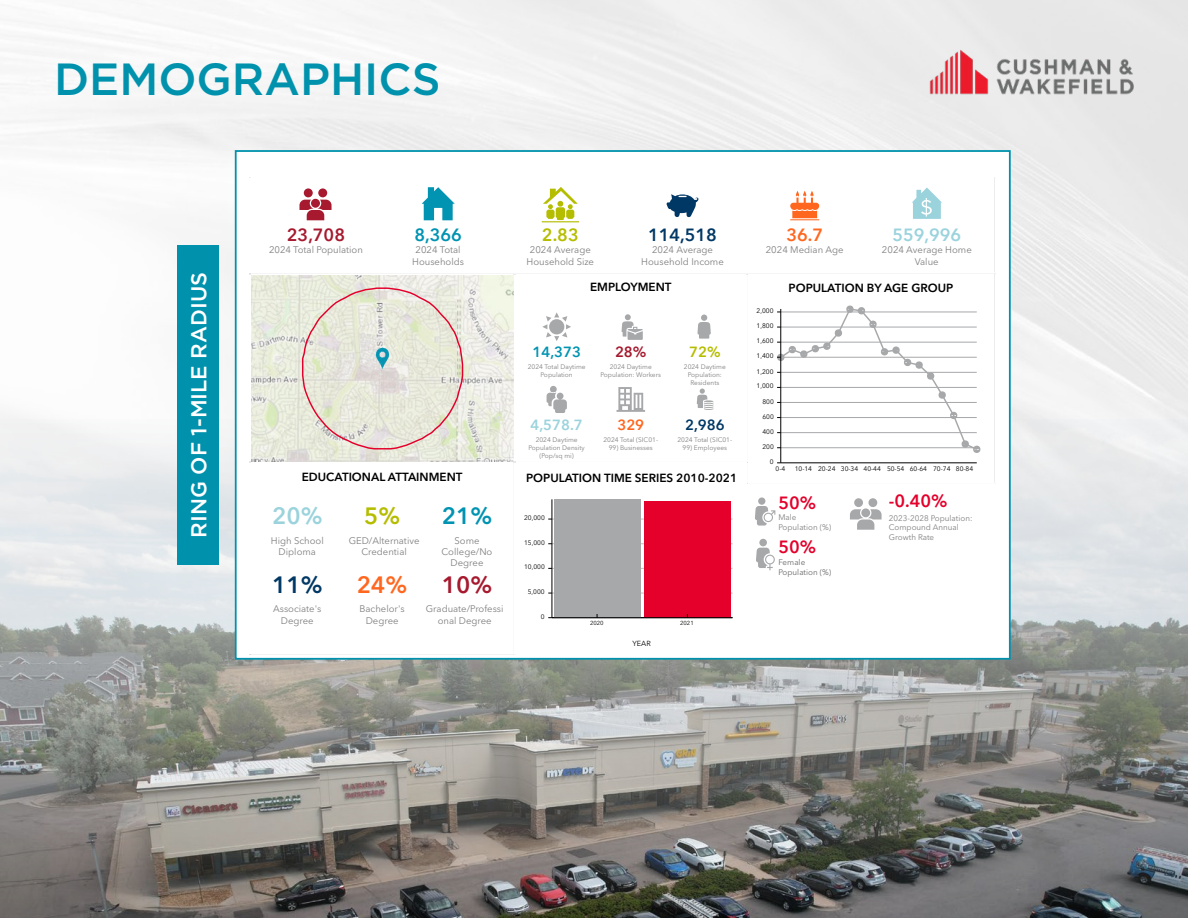
<style>
.page{position:relative;width:1188px;height:918px;background:#fff}
.page>*{position:absolute;margin:0;border:0;box-sizing:border-box;transform-origin:0 0}
.t1{font:500 45px "Gotham";color:#0092ad}
.t2{font:600 23.4px "Avenir Next LT Pro";color:#9bd3dd}
.t3{font:600 23.4px "Avenir Next LT Pro";color:#0093b2}
.t4{font:600 23.4px "Avenir Next LT Pro";color:#003865}
.t5{font:600 23.4px "Avenir Next LT Pro";color:#ff671f}
.t6{font:600 23.4px "Avenir Next LT Pro";color:#a6192e}
.t7{font:600 23.4px "Avenir Next LT Pro";color:#b5bd00}
.t8{font:500 21.6px "Gotham";color:#fff}
.t9{font:600 17.55px "Avenir Next LT Pro";color:#e4002b}
.t10{font:600 17.55px "Avenir Next LT Pro";color:#003865}
.t11{font:600 17.55px "Avenir Next LT Pro";color:#9bd3dd}
.t12{font:600 17.55px "Avenir Next LT Pro";color:#a6192e}
.t13{font:600 17.55px "Avenir Next LT Pro";color:#0093b2}
.t14{font:600 17.55px "Avenir Next LT Pro";color:#b5bd00}
.t15{font:600 17.55px "Avenir Next LT Pro";color:#ff671f}
.t16{font:600 14.7px "Avenir Next LT Pro";color:#9bd3dd}
.t17{font:600 14.7px "Avenir Next LT Pro";color:#0093b2}
.t18{font:600 14.7px "Avenir Next LT Pro";color:#003865}
.t19{font:600 14.7px "Avenir Next LT Pro";color:#a6192e}
.t20{font:600 14.7px "Avenir Next LT Pro";color:#b5bd00}
.t21{font:600 14.7px "Avenir Next LT Pro";color:#ff671f}
.t22{font:600 11.7px "Avenir Next LT Pro";color:#000}
.t23{font:9.6px/11.4px "Avenir Next LT Pro";color:#808080;text-align:center}
.t24{font:8.1px/9.6px "Avenir Next LT Pro";color:#808080}
.t25{font:8.1px/9.6px "Avenir Next LT Pro";color:#696969}
.t26{font:7.35px "Avenir Next LT Pro";color:#000}
.t27{font:6.6px/7.9px "Avenir Next LT Pro";color:#808080;text-align:center}
.t28{font:6.6px "Avenir Next LT Pro";color:#000}
.t29{font:5.85px "Avenir Next LT Pro";color:#000}
</style>
<div class="page">
<img style="left:0;top:419px;width:1188px;height:499px">
<img style="left:903px;top:49px;width:259px;height:55px">
<div style="left:236px;top:151px;width:774px;height:508px;background:#fff"></div>
<div style="left:318px;top:188px;width:9px;height:9px;background:#a6192e;border-radius:50%"></div>
<div style="left:304px;top:188px;width:9px;height:9px;background:#a6192e;border-radius:50%"></div>
<svg style="left:299px;top:200px;width:33px;height:20px"></svg>
<svg style="left:422px;top:187px;width:33px;height:33px"></svg>
<svg style="left:542px;top:187px;width:37px;height:35px"></svg>
<svg style="left:667px;top:194px;width:32px;height:23px"></svg>
<svg style="left:790px;top:191px;width:29px;height:29px"></svg>
<svg style="left:912px;top:187px;width:30px;height:32px"></svg>
<img style="left:251px;top:276px;width:263px;height:185px">
<svg style="left:302px;top:287px;width:161px;height:163px;background:#e5e0d4"></svg>
<img style="left:372px;top:347px;width:22px;height:22px">
<svg style="left:542px;top:312px;width:29px;height:29px"></svg>
<svg style="left:622px;top:314px;width:21px;height:26px"></svg>
<svg style="left:697px;top:315px;width:14px;height:24px"></svg>
<svg style="left:547px;top:386px;width:20px;height:27px"></svg>
<svg style="left:617px;top:387px;width:28px;height:25px"></svg>
<svg style="left:697px;top:389px;width:16px;height:21px"></svg>
<hr style="left:781px;top:463px;width:196px;height:1px;background:#000">
<hr style="left:780px;top:309px;width:1px;height:154px;background:#000">
<svg style="left:777px;top:305px;width:204px;height:148px"></svg>
<hr style="left:552px;top:593px;width:181px;height:1px;background:#c0c0c0">
<hr style="left:552px;top:568px;width:181px;height:1px;background:#c0c0c0">
<hr style="left:552px;top:543px;width:181px;height:1px;background:#c0c0c0">
<hr style="left:552px;top:519px;width:181px;height:1px;background:#c0c0c0">
<div style="left:554px;top:500px;width:86px;height:118px;background:#a7a8aa"></div>
<div style="left:644px;top:501px;width:87px;height:117px;background:#e4002b"></div>
<hr style="left:552px;top:617px;width:181px;height:1px;background:#000">
<hr style="left:552px;top:499px;width:1px;height:119px;background:#000">
<div style="left:758px;top:497px;width:7px;height:8px;background:#a7a8aa;border-radius:50%"></div>
<svg style="left:755px;top:506px;width:20px;height:20px"></svg>
<div style="left:759px;top:539px;width:8px;height:7px;background:#a7a8aa;border-radius:50%"></div>
<svg style="left:756px;top:548px;width:19px;height:22px"></svg>
<div style="left:868px;top:498px;width:9px;height:9px;background:#a7a8aa;border-radius:50%"></div>
<div style="left:854px;top:498px;width:9px;height:9px;background:#a7a8aa;border-radius:50%"></div>
<svg style="left:850px;top:509px;width:32px;height:21px"></svg>
<div style="left:177px;top:245px;width:42px;height:320px;background:#0092ad"></div>
<h1 class="t1" style="left:54px;top:49px;width:388px">DEMOGRAPHICS</h1>
<h3 class="t8" style="left:185px;top:538px;width:267px;rotate:-90deg">RING OF 1-MILE RADIUS</h3>
<h3 class="t12" style="left:287px;top:224px;width:60px">23,708</h3>
<p class="t23" style="left:269px;top:244px;width:95px">2024 Total Population</p>
<h3 class="t13" style="left:414px;top:224px;width:49px">8,366</h3>
<p class="t23" style="left:412px;top:244px;width:53px">2024 Total<br>Households</p>
<h3 class="t14" style="left:542px;top:224px;width:38px">2.83</h3>
<p class="t23" style="left:527px;top:244px;width:69px">2024 Average<br>Household Size</p>
<h3 class="t10" style="left:648px;top:224px;width:70px">114,518</h3>
<p class="t23" style="left:641px;top:244px;width:84px">2024 Average<br>Household Income</p>
<p class="t22" style="left:590px;top:280px;width:83px">EMPLOYMENT</p>
<p class="t22" style="left:302px;top:470px;width:162px">EDUCATIONAL ATTAINMENT</p>
<h2 class="t2" style="left:272px;top:502px;width:52px">20%</h2>
<p class="t23" style="left:271px;top:534px;width:54px">High School<br>Diploma</p>
<h2 class="t7" style="left:364px;top:502px;width:38px">5%</h2>
<p class="t23" style="left:349px;top:534px;width:72px">GED/Alternative<br>Credential</p>
<h2 class="t3" style="left:442px;top:502px;width:52px">21%</h2>
<p class="t23" style="left:442px;top:534px;width:52px">Some<br>College/No<br>Degree</p>
<h2 class="t4" style="left:272px;top:571px;width:52px">11%</h2>
<p class="t23" style="left:273px;top:603px;width:50px">Associate's<br>Degree</p>
<h2 class="t5" style="left:357px;top:571px;width:52px">24%</h2>
<p class="t23" style="left:360px;top:603px;width:47px">Bachelor's<br>Degree</p>
<h2 class="t6" style="left:442px;top:571px;width:52px">10%</h2>
<p class="t23" style="left:426px;top:603px;width:79px">Graduate/Professi onal Degree</p>
<h3 class="t17" style="left:532px;top:343px;width:50px">14,373</h3>
<p class="t27" style="left:528px;top:363px;width:59px">2024 Total Daytime<br>Population</p>
<h3 class="t19" style="left:615px;top:343px;width:33px">28%</h3>
<p class="t27" style="left:600px;top:363px;width:62px">2024 Daytime<br>Population: Workers</p>
<h3 class="t16" style="left:531px;top:416px;width:54px">4,578.7</h3>
<p class="t27" style="left:529px;top:436px;width:58px">2024 Daytime<br>Population Density (Pop/sq mi)</p>
<h3 class="t21" style="left:617px;top:416px;width:28px">329</h3>
<p class="t27" style="left:603px;top:436px;width:56px">2024 Total (SIC01-</p>
<p class="t27" style="left:609px;top:443px;width:46px">99) Businesses</p>
<h3 class="t20" style="left:689px;top:343px;width:33px">72%</h3>
<p class="t27" style="left:684px;top:363px;width:44px">2024 Daytime<br>Population:<br>Residents</p>
<h3 class="t18" style="left:685px;top:416px;width:41px">2,986</h3>
<p class="t27" style="left:677px;top:436px;width:56px">2024 Total (SIC01-</p>
<p class="t27" style="left:683px;top:443px;width:46px">99) Employees</p>
<p class="t22" style="left:526px;top:471px;width:213px">POPULATION TIME SERIES 2010-2021</p>
<p class="t28" style="left:524px;top:514px;width:22px">20,000</p>
<p class="t28" style="left:524px;top:539px;width:22px">15,000</p>
<p class="t28" style="left:524px;top:563px;width:22px">10,000</p>
<p class="t28" style="left:528px;top:588px;width:19px">5,000</p>
<p class="t28" style="left:541px;top:613px;width:5px">0</p>
<p class="t29" style="left:590px;top:619px;width:15px">2020</p>
<p class="t29" style="left:680px;top:619px;width:15px">2021</p>
<p class="t26" style="left:633px;top:639px;width:20px">YEAR</p>
<h3 class="t15" style="left:786px;top:224px;width:38px">36.7</h3>
<p class="t23" style="left:766px;top:244px;width:79px">2024 Median Age</p>
<h3 class="t11" style="left:892px;top:224px;width:70px">559,996</h3>
<p class="t23" style="left:882px;top:244px;width:91px">2024 Average Home<br>Value</p>
<p class="t28" style="left:757px;top:307px;width:19px">2,000</p>
<p class="t28" style="left:757px;top:322px;width:19px">1,800</p>
<p class="t28" style="left:757px;top:337px;width:19px">1,600</p>
<p class="t28" style="left:757px;top:352px;width:19px">1,400</p>
<p class="t28" style="left:757px;top:368px;width:19px">1,200</p>
<p class="t28" style="left:757px;top:382px;width:19px">1,000</p>
<p class="t28" style="left:762px;top:398px;width:13px">800</p>
<p class="t28" style="left:762px;top:412px;width:13px">600</p>
<p class="t28" style="left:762px;top:428px;width:13px">400</p>
<p class="t28" style="left:762px;top:443px;width:13px">200</p>
<p class="t28" style="left:770px;top:458px;width:5px">0</p>
<p class="t22" style="left:789px;top:281px;width:166px">POPULATION BY AGE GROUP</p>
<p class="t28" style="left:776px;top:465px;width:11px">0-4</p>
<p class="t28" style="left:795px;top:465px;width:180px">10-14 20-24 30-34 40-44 50-54 60-64 70-74 80-84</p>
<h3 class="t9" style="left:778px;top:492px;width:39px">50%</h3>
<p class="t24" style="left:778px;top:512px;width:54px">Male<br>Population (%)</p>
<h3 class="t9" style="left:778px;top:536px;width:39px">50%</h3>
<p class="t25" style="left:778px;top:558px;width:54px">Female<br>Population (%)</p>
<h3 class="t9" style="left:889px;top:490px;width:60px">-0.40%</h3>
<p class="t24" style="left:889px;top:513px;width:85px">2023-2028 Population:<br>Compound Annual</p>
<p class="t24" style="left:889px;top:532px;width:47px">Growth Rate</p>
</div>
